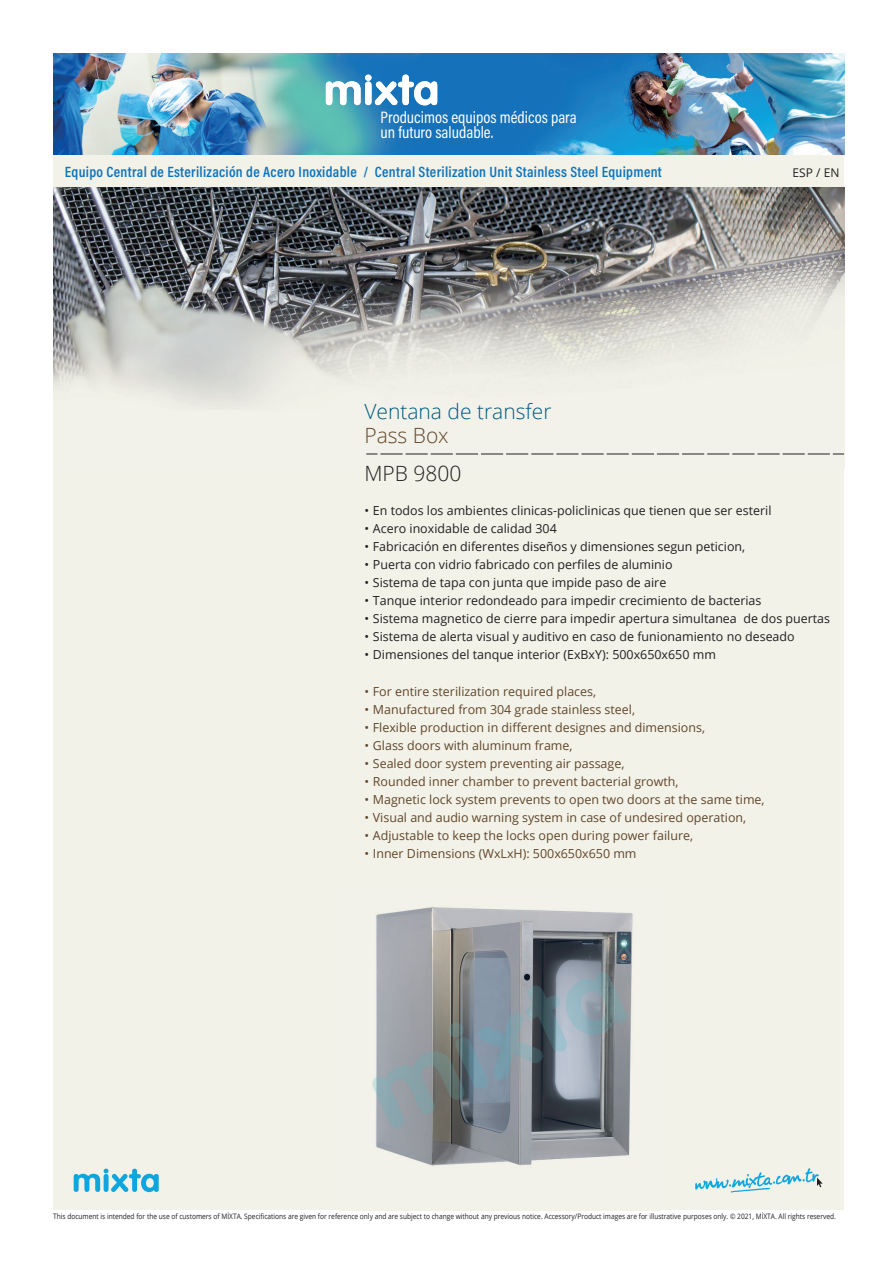
<style>
.page{position:relative;width:893px;height:1263px;background:#fff}
.page>*{position:absolute;margin:0;border:0;box-sizing:border-box;transform-origin:0 0}
.t1{font:300 21px "Open Sans";color:#005b7f}
.t2{font:300 21px "Open Sans";color:#62462a}
.t3{font:300 21px "Open Sans";color:#231f20}
.t4{font:16.65px/15px "Acumin Pro Cond";color:#fff}
.t5{font:600 15px "Acumin Pro Cond";letter-spacing:.02em;color:#1074bc}
.t6{font:12.45px "Open Sans";color:#231f20}
.t7{font:12.45px "Open Sans";color:#62462a}
.t8{font:12px "Open Sans";color:#231f20}
.t9{font:7.5px "Open Sans";color:#231f20;scale:.88 1}
</style>
<div class="page">
<div style="left:53px;top:53px;width:791px;height:1157px;background:#f2f2e9"></div>
<img style="left:53px;top:188px;width:791px;height:266px">
<img style="left:53px;top:53px;width:791px;height:102px">
<svg style="left:326px;top:75px;width:111px;height:30px;background:#91bfdb"></svg>
<svg style="left:366px;top:454px;width:478px;height:1px"></svg>
<svg style="left:695px;top:1168px;width:128px;height:24px"></svg>
<svg style="left:74px;top:1168px;width:85px;height:24px"></svg>
<img style="left:339px;top:907px;width:322px;height:304px">
<h2 class="t4" style="left:381px;top:110px;width:198px">Producimos equipos médicos para un futuro saludable.</h2>
<p class="t5" style="left:65px;top:162px;width:598px">Equipo Central de Esterilización de Acero Inoxidable / Central Sterilization Unit Stainless Steel Equipment</p>
<p class="t8" style="left:792px;top:164px;width:48px">ESP / EN</p>
<h1 class="t1" style="left:364px;top:397px;width:189px">Ventana de transfer</h1>
<h1 class="t2" style="left:364px;top:421px;width:86px">Pass Box</h1>
<h1 class="t3" style="left:364px;top:459px;width:98px">MPB 9800</h1>
<p class="t6" style="left:364px;top:501px;width:409px">• En todos los ambientes clinicas-policlinicas que tienen que ser esteril</p>
<p class="t6" style="left:364px;top:519px;width:194px">• Acero inoxidable de calidad 304</p>
<p class="t6" style="left:364px;top:537px;width:382px">• Fabricación en diferentes diseños y dimensiones segun peticion,</p>
<p class="t6" style="left:364px;top:555px;width:310px">• Puerta con vidrio fabricado con perfiles de aluminio</p>
<p class="t6" style="left:364px;top:573px;width:303px">• Sistema de tapa con junta que impide paso de aire</p>
<p class="t6" style="left:364px;top:591px;width:399px">• Tanque interior redondeado para impedir crecimiento de bacterias</p>
<p class="t6" style="left:364px;top:609px;width:467px">• Sistema magnetico de cierre para impedir apertura simultanea de dos puertas</p>
<p class="t6" style="left:364px;top:627px;width:432px">• Sistema de alerta visual y auditivo en caso de funionamiento no deseado</p>
<p class="t6" style="left:364px;top:645px;width:353px">• Dimensiones del tanque interior (ExBxY): 500x650x650 mm</p>
<p class="t7" style="left:364px;top:683px;width:233px">• For entire sterilization required places,</p>
<p class="t7" style="left:364px;top:701px;width:272px">• Manufactured from 304 grade stainless steel,</p>
<p class="t7" style="left:364px;top:719px;width:342px">• Flexible production in different designes and dimensions,</p>
<p class="t7" style="left:364px;top:737px;width:210px">• Glass doors with aluminum frame,</p>
<p class="t7" style="left:364px;top:755px;width:261px">• Sealed door system preventing air passage,</p>
<p class="t7" style="left:364px;top:773px;width:316px">• Rounded inner chamber to prevent bacterial growth,</p>
<p class="t7" style="left:364px;top:791px;width:402px">• Magnetic lock system prevents to open two doors at the same time,</p>
<p class="t7" style="left:364px;top:809px;width:383px">• Visual and audio warning system in case of undesired operation,</p>
<p class="t7" style="left:364px;top:827px;width:330px">• Adjustable to keep the locks open during power failure,</p>
<p class="t7" style="left:364px;top:845px;width:274px">• Inner Dimensions (WxLxH): 500x650x650 mm</p>
<p class="t9" style="left:53px;top:1211px;width:891px">This document is intended for the use of customers of MİXTA. Specifications are given for reference only and are subject to change without any previous notice. Accessory/Product images are for illustrative purposes only. © 2021, MİXTA. All rights reserved.</p>
</div>
